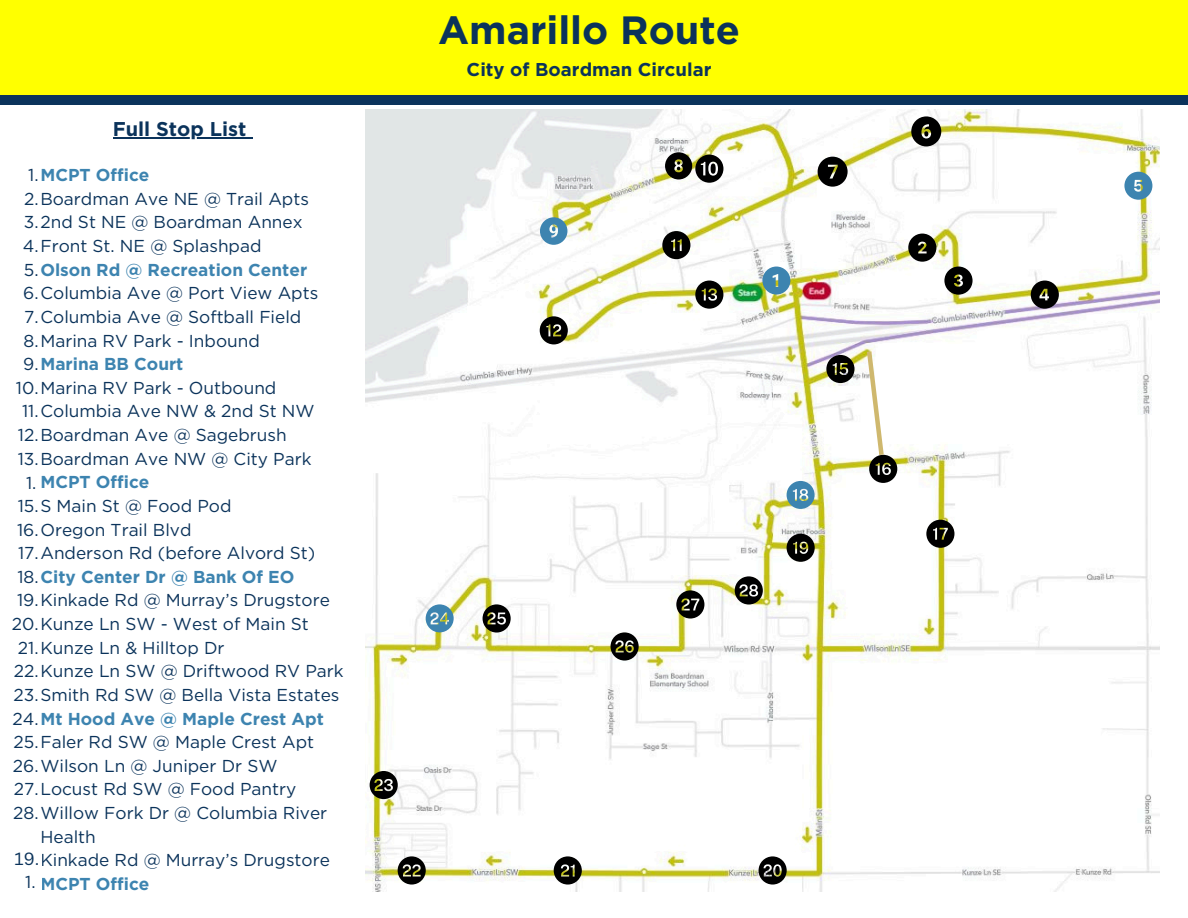
<style>
.page{position:relative;width:1188px;height:918px;background:#fff}
.page>*{position:absolute;margin:0;border:0;box-sizing:border-box;transform-origin:0 0}
.t1{font:700 39.45px "Gotham";color:#0b335b}
.t2{font:700 19.95px "Gotham";color:#0b335b}
.t3{font:700 18.6px "Gotham";color:#0b335b}
.t4{font:17.25px/23.7px "Gotham";color:#0b335b}
.t5{font:700 17.25px "Gotham";color:#3d84b0}
.t6{font:17.25px "Canva Sans";color:#0b335b}
.s1{font-weight:400;color:#0b335b}
.s2{font-weight:400}
</style>
<div class="page">
<div style="left:0;top:0;width:1188px;height:104px;background:#ff0"></div>
<div style="left:0;top:95px;width:1188px;height:9px;background:#0b335b"></div>
<img style="left:365px;top:110px;width:795px;height:782px">
<svg style="left:762px;top:267px;width:28px;height:28px"></svg>
<svg style="left:908px;top:234px;width:28px;height:28px"></svg>
<svg style="left:944px;top:267px;width:29px;height:28px"></svg>
<svg style="left:1031px;top:281px;width:28px;height:28px"></svg>
<svg style="left:1124px;top:172px;width:28px;height:28px"></svg>
<svg style="left:911px;top:116px;width:30px;height:30px"></svg>
<svg style="left:818px;top:157px;width:30px;height:30px"></svg>
<svg style="left:540px;top:217px;width:27px;height:28px"></svg>
<svg style="left:665px;top:152px;width:58px;height:31px"></svg>
<svg style="left:662px;top:231px;width:28px;height:28px"></svg>
<svg style="left:540px;top:316px;width:28px;height:28px"></svg>
<svg style="left:695px;top:281px;width:28px;height:28px"></svg>
<svg style="left:826px;top:355px;width:29px;height:28px"></svg>
<svg style="left:926px;top:520px;width:28px;height:28px"></svg>
<svg style="left:787px;top:481px;width:28px;height:28px"></svg>
<svg style="left:787px;top:534px;width:28px;height:28px"></svg>
<svg style="left:554px;top:856px;width:28px;height:29px"></svg>
<svg style="left:759px;top:856px;width:28px;height:29px"></svg>
<svg style="left:398px;top:856px;width:28px;height:29px"></svg>
<svg style="left:370px;top:771px;width:28px;height:28px"></svg>
<svg style="left:426px;top:604px;width:28px;height:28px"></svg>
<svg style="left:611px;top:632px;width:28px;height:29px"></svg>
<svg style="left:676px;top:590px;width:28px;height:29px"></svg>
<svg style="left:735px;top:576px;width:28px;height:29px"></svg>
<hr style="left:113px;top:137px;width:134px;height:1px;background:#0b335b">
<svg style="left:483px;top:604px;width:28px;height:29px"></svg>
<svg style="left:864px;top:347px;width:33px;height:136px"></svg>
<h1 class="t2" style="left:113px;top:117px;width:135px">Full Stop List</h1>
<h1 class="t5" style="left:28px;top:165px;width:123px"><span class="s1">1.</span>MCPT Office</h1>
<p class="t4" style="left:24px;top:187px;width:286px">2.Boardman Ave NE @ Trail Apts</p>
<p class="t4" style="left:24px;top:210px;width:280px">3.2nd St NE @ Boardman Annex</p>
<p class="t4" style="left:23px;top:234px;width:240px">4.Front St. NE @ Splashpad</p>
<p class="t5" style="left:24px;top:259px;width:285px"><span class="s1">5.</span>Olson Rd @ Recreation Center</p>
<p class="t4" style="left:23px;top:281px;width:296px">6.Columbia Ave @ Port View Apts</p>
<p class="t4" style="left:24px;top:305px;width:279px">7.Columbia Ave @ Softball Field</p>
<p class="t4" style="left:24px;top:328px;width:238px">8.Marina RV Park - Inbound</p>
<p class="t5" style="left:23px;top:354px;width:162px"><span class="s1">9.</span>Marina BB Court</p>
<p class="t4" style="left:16px;top:376px;width:262px">10.Marina RV Park - Outbound</p>
<p class="t4" style="left:22px;top:399px;width:294px">11.Columbia Ave NW &amp; 2nd St NW</p>
<p class="t4" style="left:18px;top:423px;width:270px">12.Boardman Ave @ Sagebrush</p>
<p class="t4" style="left:18px;top:447px;width:295px">13.Boardman Ave NW @ City Park</p>
<p class="t5" style="left:17px;top:472px;width:134px"><span class="s1">14.</span>MCPT Office</p>
<p class="t4" style="left:18px;top:494px;width:215px">15.S Main St @ Food Pod</p>
<p class="t4" style="left:17px;top:517px;width:176px">16.Oregon Trail Blvd</p>
<p class="t4" style="left:18px;top:541px;width:299px">17.Anderson Rd (before Alvord St)</p>
<p class="t5" style="left:17px;top:566px;width:279px"><span class="s1">18.</span>City Center Dr @ Bank Of EO</p>
<p class="t4" style="left:17px;top:588px;width:314px">19.Kinkade Rd @ Murray’s Drugstore</p>
<p class="t4" style="left:12px;top:612px;width:299px">20.Kunze Ln SW - West of Main St</p>
<p class="t4" style="left:18px;top:636px;width:208px">21.Kunze Ln &amp; Hilltop Dr</p>
<p class="t4" style="left:14px;top:659px;width:331px">22.Kunze Ln SW @ Driftwood RV Park</p>
<p class="t4" style="left:14px;top:683px;width:327px">23.Smith Rd SW @ Bella Vista Estates</p>
<p class="t5" style="left:13px;top:708px;width:313px"><span class="s1">24.</span>Mt Hood Ave @ Maple Crest Apt</p>
<p class="t4" style="left:14px;top:730px;width:302px">25.Faler Rd SW @ Maple Crest Apt</p>
<p class="t4" style="left:13px;top:754px;width:266px">26.Wilson Ln @ Juniper Dr SW</p>
<p class="t4" style="left:14px;top:777px;width:284px">27.Locust Rd SW @ Food Pantry</p>
<p class="t4" style="left:40px;top:801px;width:288px;text-indent:-27px">28.Willow Fork Dr @ Columbia River<br>Health</p>
<p class="t4" style="left:13px;top:848px;width:318px">2 Kinkade Rd @ Murray’s Drugstore</p>
<p class="t5" style="left:12px;top:873px;width:139px"><span class="s2">30.</span>MCPT Office</p>
<p class="t4" style="left:26px;top:470px;width:12px">1.</p>
<p class="t6" style="left:15px;top:847px;width:26px">19.</p>
<p class="t4" style="left:25px;top:870px;width:12px">1.</p>
<p class="t1" style="left:438px;top:6px;width:303px">Amarillo Route</p>
<p class="t3" style="left:467px;top:58px;width:246px">City of Boardman Circular</p>
</div>
